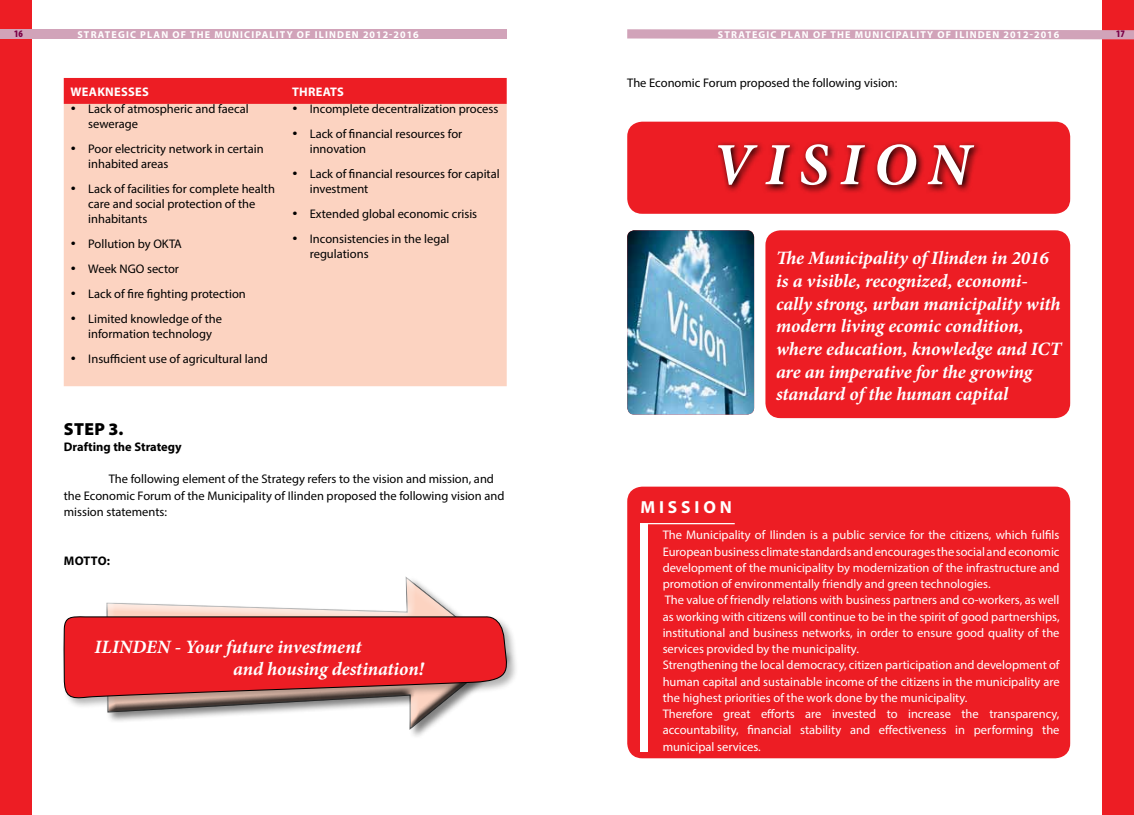
<style>
.page{position:relative;width:1134px;height:815px;background:#fff}
.page>*{position:absolute;margin:0;border:0;box-sizing:border-box;transform-origin:0 0}
.t1{font:italic 700 60px "Minion Pro";letter-spacing:.195em;color:#fff}
.t2{font:italic 700 18.88px/22.6px "Minion Pro";letter-spacing:-.005em;color:#fff}
.t3{font:700 17.5px "Myriad Pro";color:#fff}
.t4{font:900 17.5px "Myriad Pro";color:#000}
.t5{font:12.5px/16.2px "Myriad Pro";color:#fff}
.t6{font:12.5px/15px "Myriad Pro";color:#000}
.t7{font:700 12.5px "Myriad Pro";color:#000}
.t8{font:700 12.5px "Myriad Pro";letter-spacing:.02em;color:#fff}
.t9{font:700 10px "Myriad Pro";letter-spacing:.12em;color:#fff}
.t10{font:900 condensed 10px "Myriad Pro";color:#7b0046}
</style>
<div class="page">
<div style="left:0;top:0;width:32px;height:815px;background:#ed1d24"></div>
<div style="left:1102px;top:0;width:32px;height:815px;background:#ed1d24"></div>
<div style="left:0;top:29px;width:507px;height:10px;background:#d1a3b9"></div>
<svg style="left:627px;top:29px;width:507px;height:10px;background:#d4a9bd"></svg>
<div style="left:64px;top:78px;width:443px;height:26px;background:#ed1d24"></div>
<div style="left:64px;top:104px;width:443px;height:282px;background:#fcd3c1"></div>
<div style="left:105px;top:574px;width:399px;height:157px;background:#fff;opacity:.75"></div>
<div style="left:105px;top:648px;width:399px;height:83px;background:#000;opacity:.75"></div>
<div style="left:62px;top:614px;width:456px;height:96px;background:#000;opacity:.3"></div>
<svg style="left:63px;top:615px;width:452px;height:85px;background:#de3337"></svg>
<div style="left:627px;top:122px;width:443px;height:92px;background:#ed1d24;border-radius:15px"></div>
<div style="left:627px;top:487px;width:443px;height:271px;background:#ed1d24;border-radius:15px"></div>
<div style="left:765px;top:230px;width:305px;height:188px;background:#ed1d24;border-radius:15px"></div>
<img style="left:627px;top:230px;width:127px;height:185px">
<svg style="left:716px;top:141px;width:264px;height:52px"></svg>
<hr style="left:640px;top:523px;width:95px;height:1px;background:#fff">
<div style="left:640px;top:523px;width:8px;height:228px;background:#fff"></div>
<p class="t10" style="left:14px;top:27px;width:10px">16</p>
<p class="t9" style="left:77px;top:28px;width:343px">STRATEGIC PLAN OF THE MUNICIPALITY OF ILINDEN 2012-2016</p>
<p class="t9" style="left:718px;top:28px;width:343px">STRATEGIC PLAN OF THE MUNICIPALITY OF ILINDEN 2012-2016</p>
<p class="t10" style="left:1116px;top:27px;width:10px">17</p>
<p class="t8" style="left:71px;top:83px;width:52px">WEAKNESSES</p>
<p class="t8" style="left:292px;top:83px;width:46px">THREATS</p>
<p class="t6" style="left:88px;top:101px;width:162px;text-indent:-18px">• Lack of atmospheric and faecal sewerage</p>
<p class="t6" style="left:88px;top:141px;width:177px;text-indent:-18px">• Poor electricity network in certain inhabited areas</p>
<p class="t6" style="left:88px;top:181px;width:188px;text-indent:-18px">• Lack of facilities for complete health care and social protection of the inhabitants</p>
<p class="t6" style="left:71px;top:236px;width:113px">• Pollution by OKTA</p>
<p class="t6" style="left:71px;top:261px;width:110px">• Week NGO sector</p>
<p class="t6" style="left:71px;top:286px;width:177px">• Lack of fire fighting protection</p>
<p class="t6" style="left:88px;top:311px;width:135px;text-indent:-18px">• Limited knowledge of the information technology</p>
<p class="t6" style="left:71px;top:351px;width:199px">• Insufficient use of agricultural land</p>
<p class="t6" style="left:292px;top:101px;width:208px">• Incomplete decentralization process</p>
<p class="t6" style="left:310px;top:126px;width:154px;text-indent:-18px">• Lack of financial resources for innovation</p>
<p class="t6" style="left:310px;top:166px;width:191px;text-indent:-18px">• Lack of financial resources for capital investment</p>
<p class="t6" style="left:292px;top:206px;width:187px">• Extended global economic crisis</p>
<p class="t6" style="left:310px;top:231px;width:141px;text-indent:-18px">• Inconsistencies in the legal regulations</p>
<h3 class="t4" style="left:64px;top:417px;width:61px">Step 3.</h3>
<p class="t7" style="left:64px;top:439px;width:119px">DRAFTING THE STRATEGY</p>
<p class="t6" style="left:64px;top:471px;width:442px;line-height:16.2px;text-indent:45px">The following element of the Strategy refers to the vision and mission, and the Economic Forum of the Municipality of Ilinden proposed the following vision and mission statements:</p>
<p class="t7" style="left:64px;top:552px;width:20px">MOTTO</p>
<p class="t7" style="left:107px;top:552px;width:5px">:</p>
<h2 class="t2" style="left:233px;top:635px;width:192px;text-indent:-139px">ilinden - Your future investment<br>and housing destination!</h2>
<p class="t6" style="left:627px;top:75px;width:272px">The Economic Forum proposed the following vision:</p>
<h1 class="t1" style="left:712px;top:122px;width:259px">VISION</h1>
<h3 class="t3" style="left:640px;top:495px;width:93px">MISS IO N</h3>
<p class="t2" style="left:776px;top:247px;width:287px">The Municipality of Ilinden in 2016 is a visible, recognized, economi&shy;cally strong, urban manicipality with modern living ecomic condition, where education, knowledge and ICT are an imperative for the growing standard of the human capital</p>
<p class="t5" style="left:663px;top:527px;width:399px">The Municipality of Ilinden is a public service for the citizens, which fulfils European business climate standards and encourages the social and economic development of the municipality by modernization of the infrastructure and promotion of environmentally friendly and green technologies.<br>The value of friendly relations with business partners and co-workers, as well as working with citizens will continue to be in the spirit of good partnerships, institutional and business networks, in order to ensure good quality of the services provided by the municipality.<br>Strengthening the local democracy, citizen participation and development of human capital and sustainable income of the citizens in the municipality are the highest priorities of the work done by the municipality.<br>Therefore great efforts are invested to increase the transparency, accountability, financial stability and effectiveness in performing the municipal services.</p>
</div>
